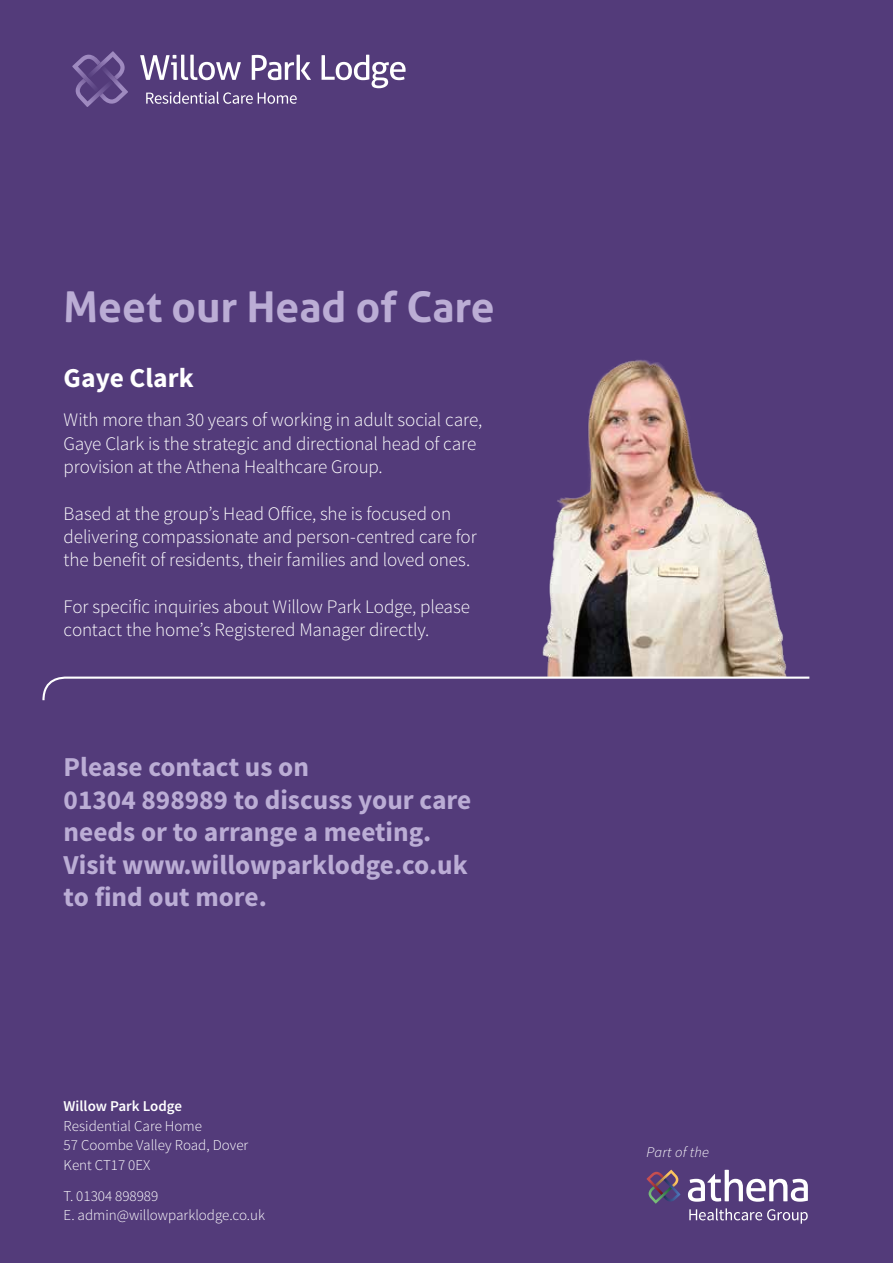
<style>
.page{position:relative;width:893px;height:1263px;background:#533b7a}
.page>*{position:absolute;margin:0;border:0;box-sizing:border-box;transform-origin:0 0}
.t1{font:700 42.45px "Aller";color:#bbadd5}
.t2{font:700 27.3px/32.4px "Source Sans Pro";color:#bbadd5}
.t3{font:700 27.3px "Source Sans Pro";color:#fff}
.t4{font:300 19.05px/23.4px "Source Sans Pro";letter-spacing:-.01em;color:#fff}
.t5{font:300 15px/19.5px "Source Sans Pro";color:#fff}
.t6{font:600 15px "Source Sans Pro";color:#fff}
.t7{font:italic 300 14.7px "Source Sans Pro";letter-spacing:.02em;color:#fff}
</style>
<div class="page">
<svg style="left:688px;top:1170px;width:120px;height:32px"></svg>
<svg style="left:689px;top:1208px;width:119px;height:16px"></svg>
<svg style="left:647px;top:1170px;width:33px;height:33px"></svg>
<img style="left:542px;top:360px;width:245px;height:315px">
<svg style="left:42px;top:675px;width:768px;height:26px"></svg>
<svg style="left:146px;top:92px;width:151px;height:12px"></svg>
<svg style="left:72px;top:51px;width:56px;height:56px"></svg>
<svg style="left:140px;top:55px;width:101px;height:25px"></svg>
<svg style="left:252px;top:55px;width:59px;height:25px"></svg>
<svg style="left:322px;top:55px;width:84px;height:33px"></svg>
<h1 class="t1" style="left:64px;top:281px;width:433px">Meet our Head of Care</h1>
<h2 class="t3" style="left:64px;top:361px;width:132px">Gaye Clark</h2>
<p class="t4" style="left:64px;top:408px;width:420px">With more than 30 years of working in adult social care,<br>Gaye Clark is the strategic and directional head of care provision at the Athena Healthcare Group.</p>
<p class="t4" style="left:64px;top:502px;width:415px">Based at the group’s Head Office, she is focused on delivering compassionate and person-centred care for the benefit of residents, their families and loved ones.</p>
<p class="t4" style="left:64px;top:595px;width:408px">For specific inquiries about Willow Park Lodge, please contact the home’s Registered Manager directly.</p>
<h2 class="t2" style="left:64px;top:752px;width:409px">Please contact us on<br>01304 898989 to discuss your care needs or to arrange a meeting.<br>Visit www.willowparklodge.co.uk to find out more.</h2>
<p class="t6" style="left:64px;top:1097px;width:120px">Willow Park Lodge</p>
<p class="t5" style="left:64px;top:1116px;width:186px">Residential Care Home<br>57 Coombe Valley Road, Dover<br>Kent CT17 0EX</p>
<p class="t5" style="left:64px;top:1186px;width:203px">T. 01304 898989<br>E. admin@willowparklodge.co.uk</p>
<p class="t7" style="left:647px;top:1143px;width:64px">Part of the</p>
</div>
